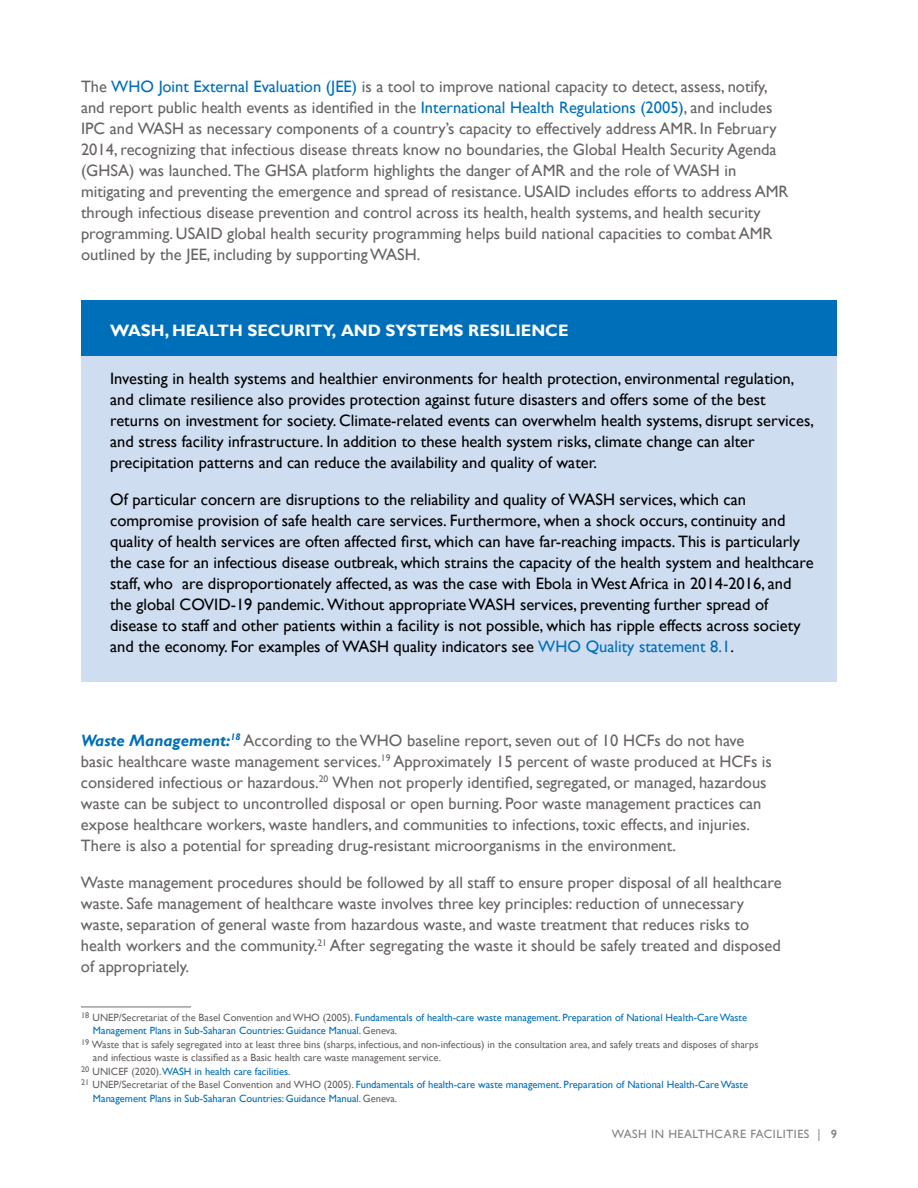
<style>
.page{position:relative;width:918px;height:1188px;background:#fff}
.page>*{position:absolute;margin:0;border:0;box-sizing:border-box;transform-origin:0 0}
.t1{font:16.5px/21px "Gill Sans";color:#686463}
.t2{font:16.5px/21px "Gill Sans";color:#000}
.t3{font:700 16.5px "Gill Sans";color:#fff}
.t4{font:12px "Gill Sans";letter-spacing:.04em;color:#808285}
.t5{font:10.5px "Gill Sans";color:#006fb9}
.t6{font:10.5px "Gill Sans";color:#686463}
.s1{color:#006fb9}
.s2{font-weight:700;font-style:italic;color:#006fb9}
.s3{color:#686463}
.s4{font-family:"Gill Sans Std"}
.s5{font-weight:600}
</style>
<div class="page">
<div style="left:81px;top:301px;width:756px;height:381px;background:#cfddf1"></div>
<hr style="left:81px;top:1007px;width:110px;height:1px;background:#6d6e71">
<div style="left:81px;top:301px;width:756px;height:55px;background:#006fb9"></div>
<p class="t1" style="left:81px;top:77px;width:709px">The <span class="s1">WHO Joint External Evaluation (JEE)</span> is a tool to improve national capacity to detect, assess, notify, and report public health events as identified in the <span class="s1">International Health Regulations (2005)</span>, and includes IPC and WASH as necessary components of a country’s capacity to effectively address AMR. In February 2014, recognizing that infectious disease threats know no boundaries, the Global Health Security Agenda (GHSA) was launched. The GHSA platform highlights the danger of AMR and the role of WASH in mitigating and preventing the emergence and spread of resistance. USAID includes efforts to address AMR through infectious disease prevention and control across its health, health systems, and health security programming. USAID global health security programming helps build national capacities to combat AMR outlined by the JEE, including by supporting WASH.</p>
<h2 class="t3" style="left:110px;top:320px;width:460px">WASH, HEALTH SECURITY, AND SYSTEMS RESILIENCE</h2>
<p class="t2" style="left:110px;top:368px;width:705px">Investing in health systems and healthier environments for health protection, environmental regulation, and climate resilience also provides protection against future disasters and offers some of the best returns on investment for society. Climate-related events can overwhelm health systems, disrupt services, and stress facility infrastructure. In addition to these health system risks, climate change can alter precipitation patterns and can reduce the availability and quality of water.</p>
<p class="t2" style="left:110px;top:489px;width:677px">Of particular concern are disruptions to the reliability and quality of WASH services, which can compromise provision of safe health care services. Furthermore, when a shock occurs, continuity and</p>
<p class="t2" style="left:110px;top:531px;width:691px">quality of health services are often affected first, which can have far-reaching impacts. This is particularly</p>
<p class="t2" style="left:110px;top:552px;width:705px">the case for an infectious disease outbreak, which strains the capacity of the health system and healthcare staff, who are disproportionately affected, as was the case with Ebola in West Africa in 2014-2016, and the global COVID-19 pandemic. Without appropriate WASH services, preventing further spread of disease to staff and other patients within a facility is not possible, which has ripple effects across society and the economy. For examples of WASH quality indicators see <span class="s1">WHO Quality statement 8.1</span>.</p>
<p class="t1" style="left:81px;top:730px;width:692px"><span class="s2">Waste Management:</span><sup>18</sup> According to the WHO baseline report, seven out of 10 HCFs do not have basic healthcare waste management services.<sup>19</sup> Approximately 15 percent of waste produced at HCFs is considered infectious or hazardous.<sup>20</sup> When not properly identified, segregated, or managed, hazardous waste can be subject to uncontrolled disposal or open burning. Poor waste management practices can expose healthcare workers, waste handlers, and communities to infections, toxic effects, and injuries.<br>There is also a potential for spreading drug-resistant microorganisms in the environment.</p>
<p class="t1" style="left:81px;top:872px;width:702px">Waste management procedures should be followed by all staff to ensure proper disposal of all healthcare waste. Safe management of healthcare waste involves three key principles: reduction of unnecessary waste, separation of general waste from hazardous waste, and waste treatment that reduces risks to health workers and the community.<sup>21</sup> After segregating the waste it should be safely treated and disposed of appropriately.</p>
<p class="t5" style="left:81px;top:1011px;width:668px"><sup>18</sup> <span class="s3">UNEP/Secretariat of the Basel Convention and WHO (2005).</span> Fundamentals of health-care waste management. Preparation of National Health-Care Waste</p>
<p class="t5" style="left:93px;top:1025px;width:306px">Management Plans in Sub-Saharan Countries: Guidance Manual. <span class="s3">Geneva.</span></p>
<p class="t6" style="left:81px;top:1038px;width:679px"><sup>19</sup> Waste that is safely segregated into at least three bins (sharps, infectious, and non-infectious) in the consultation area, and safely treats and disposes of sharps</p>
<p class="t6" style="left:93px;top:1052px;width:350px">and infectious waste is classified as a Basic health care waste management service.</p>
<p class="t5" style="left:81px;top:1065px;width:211px"><sup>20</sup> <span class="s3">UNICEF (2020).</span>WASH in health care facilities<span class="s3">.</span></p>
<p class="t5" style="left:81px;top:1079px;width:669px"><sup>21</sup> <span class="s3">UNEP/Secretariat of the Basel Convention and WHO (2005).</span> Fundamentals of health-care waste management. Preparation of National Health-Care Waste</p>
<p class="t5" style="left:93px;top:1092px;width:306px">Management Plans in Sub-Saharan Countries: Guidance Manual<span class="s3">. Geneva.</span></p>
<p class="t4" style="left:612px;top:1127px;width:227px">WASH IN HEALTHCARE FACILITIES <span class="s4">|</span> <span class="s5">9</span></p>
</div>
